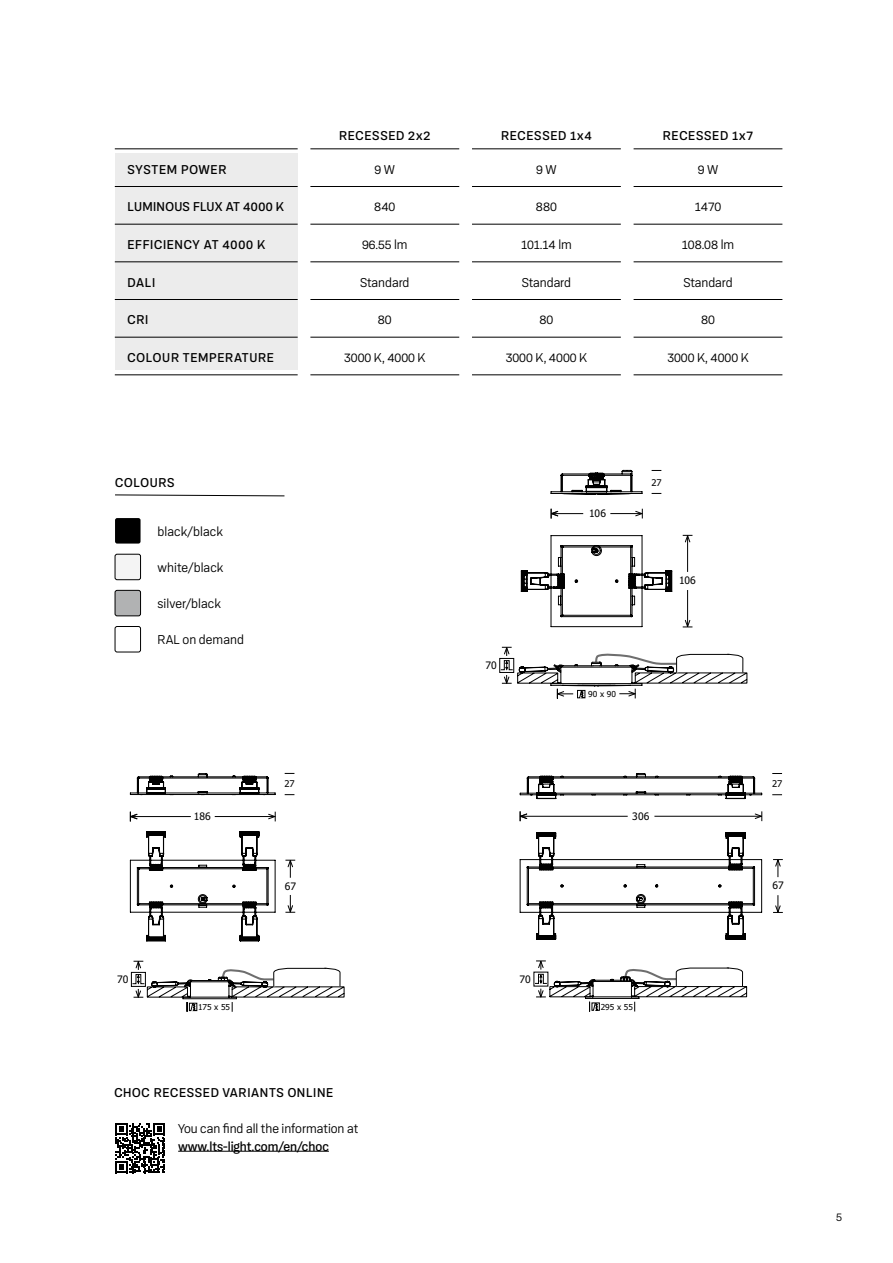
<style>
.page{position:relative;width:893px;height:1263px;background:#fff}
.page>*{position:absolute;margin:0;border:0;box-sizing:border-box;transform-origin:0 0}
.t1{font:13.5px "Konkret Grotesk Pro";color:#000}
.t2{font:500 13.5px "Konkret Grotesk Pro";letter-spacing:.05em;color:#000}
.t3{font:500 13.5px "Konkret Grotesk Pro";color:#000}
.t4{font:500 13.5px "Konkret Grotesk Pro";letter-spacing:.02em;color:#000}
.t5{font:12px "Konkret Grotesk Pro";color:#000}
.t6{font:10.35px "Tahoma";color:#000}
.t7{font:9.3px "Tahoma";color:#000}
.t8{font:8.25px "Tahoma";color:#000}
</style>
<div class="page">
<div style="left:115px;top:153px;width:183px;height:217px;background:#ececec"></div>
<hr style="left:115px;top:148px;width:183px;height:1px;background:#000">
<hr style="left:310px;top:148px;width:149px;height:1px;background:#000">
<hr style="left:472px;top:148px;width:149px;height:1px;background:#000">
<hr style="left:634px;top:148px;width:148px;height:1px;background:#000">
<hr style="left:115px;top:186px;width:183px;height:1px;background:#000">
<hr style="left:310px;top:186px;width:149px;height:1px;background:#000">
<hr style="left:472px;top:186px;width:149px;height:1px;background:#000">
<hr style="left:634px;top:186px;width:148px;height:1px;background:#000">
<hr style="left:115px;top:224px;width:183px;height:1px;background:#000">
<hr style="left:310px;top:224px;width:149px;height:1px;background:#000">
<hr style="left:472px;top:224px;width:149px;height:1px;background:#000">
<hr style="left:634px;top:224px;width:148px;height:1px;background:#000">
<hr style="left:115px;top:261px;width:183px;height:1px;background:#000">
<hr style="left:310px;top:261px;width:149px;height:1px;background:#000">
<hr style="left:472px;top:261px;width:149px;height:1px;background:#000">
<hr style="left:634px;top:261px;width:148px;height:1px;background:#000">
<hr style="left:115px;top:299px;width:183px;height:1px;background:#000">
<hr style="left:310px;top:299px;width:149px;height:1px;background:#000">
<hr style="left:472px;top:299px;width:149px;height:1px;background:#000">
<hr style="left:634px;top:299px;width:148px;height:1px;background:#000">
<hr style="left:115px;top:337px;width:183px;height:1px;background:#000">
<hr style="left:310px;top:337px;width:149px;height:1px;background:#000">
<hr style="left:472px;top:337px;width:149px;height:1px;background:#000">
<hr style="left:634px;top:337px;width:148px;height:1px;background:#000">
<hr style="left:115px;top:374px;width:183px;height:1px;background:#000">
<hr style="left:310px;top:374px;width:149px;height:1px;background:#000">
<hr style="left:472px;top:374px;width:149px;height:1px;background:#000">
<hr style="left:634px;top:374px;width:148px;height:1px;background:#000">
<svg style="left:683px;top:534px;width:9px;height:9px"></svg>
<hr style="left:687px;top:536px;width:1px;height:35px;background:#000">
<svg style="left:683px;top:620px;width:9px;height:8px"></svg>
<hr style="left:687px;top:590px;width:1px;height:36px;background:#000">
<svg style="left:499px;top:646px;width:248px;height:52px"></svg>
<svg style="left:521px;top:470px;width:151px;height:157px"></svg>
<svg style="left:129px;top:773px;width:216px;height:238px"></svg>
<svg style="left:773px;top:859px;width:9px;height:18px"></svg>
<svg style="left:773px;top:896px;width:9px;height:17px"></svg>
<svg style="left:589px;top:1001px;width:47px;height:10px"></svg>
<svg style="left:519px;top:773px;width:243px;height:226px"></svg>
<div style="left:115px;top:518px;width:26px;height:26px;background:#000;border-radius:2px"></div>
<div style="left:115px;top:554px;width:26px;height:26px;background:#f4f4f4;border-radius:2px"></div>
<div style="left:115px;top:554px;width:26px;height:26px;border:1px solid #000;border-radius:2px"></div>
<div style="left:115px;top:590px;width:26px;height:26px;background:#b1b2b3;border-radius:2px"></div>
<div style="left:115px;top:590px;width:26px;height:26px;border:1px solid #000;border-radius:2px"></div>
<div style="left:115px;top:626px;width:26px;height:26px;border:1px solid #000;border-radius:2px"></div>
<svg style="left:115px;top:494px;width:170px;height:3px"></svg>
<hr style="left:178px;top:1151px;width:151px;height:1px;background:#000">
<svg style="left:115px;top:1123px;width:50px;height:50px"></svg>
<p class="t2" style="left:339px;top:125px;width:93px">RECESSED 2x2</p>
<p class="t2" style="left:501px;top:125px;width:92px">RECESSED 1x4</p>
<p class="t2" style="left:663px;top:125px;width:92px">RECESSED 1x7</p>
<p class="t2" style="left:128px;top:159px;width:100px">SYSTEM POWER</p>
<p class="t1" style="left:375px;top:159px;width:22px">9 W</p>
<p class="t1" style="left:536px;top:159px;width:22px">9 W</p>
<p class="t1" style="left:698px;top:159px;width:22px">9 W</p>
<p class="t4" style="left:128px;top:197px;width:158px">LUMINOUS FLUX AT 4000 K</p>
<p class="t1" style="left:374px;top:197px;width:23px">840</p>
<p class="t1" style="left:536px;top:197px;width:22px">880</p>
<p class="t1" style="left:695px;top:197px;width:28px">1470</p>
<p class="t2" style="left:128px;top:234px;width:139px">EFFICIENCY AT 4000 K</p>
<p class="t1" style="left:362px;top:235px;width:47px">96.55 lm</p>
<p class="t1" style="left:521px;top:235px;width:52px">101.14 lm</p>
<p class="t1" style="left:682px;top:235px;width:54px">108.08 lm</p>
<p class="t2" style="left:128px;top:272px;width:29px">DALI</p>
<p class="t1" style="left:360px;top:272px;width:51px">Standard</p>
<p class="t1" style="left:522px;top:272px;width:51px">Standard</p>
<p class="t1" style="left:683px;top:272px;width:51px">Standard</p>
<p class="t2" style="left:128px;top:310px;width:22px">CRI</p>
<p class="t1" style="left:378px;top:310px;width:15px">80</p>
<p class="t1" style="left:539px;top:310px;width:15px">80</p>
<p class="t1" style="left:701px;top:310px;width:15px">80</p>
<p class="t2" style="left:128px;top:347px;width:148px">COLOUR TEMPERATURE</p>
<p class="t1" style="left:344px;top:348px;width:83px">3000 K, 4000 K</p>
<p class="t1" style="left:506px;top:348px;width:83px">3000 K, 4000 K</p>
<p class="t1" style="left:667px;top:348px;width:83px">3000 K, 4000 K</p>
<p class="t2" style="left:115px;top:472px;width:61px">COLOURS</p>
<p class="t1" style="left:158px;top:522px;width:67px">black/black</p>
<p class="t1" style="left:158px;top:558px;width:67px">white/black</p>
<p class="t1" style="left:158px;top:594px;width:65px">silver/black</p>
<p class="t1" style="left:158px;top:630px;width:88px">RAL on demand</p>
<p class="t6" style="left:589px;top:507px;width:18px">106</p>
<p class="t7" style="left:651px;top:476px;width:12px">27</p>
<p class="t6" style="left:679px;top:573px;width:18px">106</p>
<p class="t6" style="left:485px;top:658px;width:13px">70</p>
<p class="t8" style="left:588px;top:689px;width:30px">90 x 90</p>
<p class="t7" style="left:284px;top:778px;width:12px">27</p>
<p class="t7" style="left:772px;top:778px;width:12px">27</p>
<p class="t6" style="left:194px;top:810px;width:18px">186</p>
<p class="t6" style="left:632px;top:809px;width:19px">306</p>
<p class="t6" style="left:285px;top:879px;width:13px">67</p>
<p class="t6" style="left:772px;top:878px;width:13px">67</p>
<p class="t6" style="left:117px;top:972px;width:13px">70</p>
<p class="t6" style="left:520px;top:972px;width:13px">70</p>
<p class="t8" style="left:198px;top:1001px;width:33px">175 x 55</p>
<p class="t8" style="left:601px;top:1001px;width:34px">295 x 55</p>
<p class="t2" style="left:114px;top:1082px;width:220px">CHOC RECESSED VARIANTS ONLINE</p>
<p class="t1" style="left:178px;top:1118px;width:181px">You can find all the information at</p>
<p class="t3" style="left:178px;top:1136px;width:152px">www.lts-light.com/en/choc</p>
<p class="t5" style="left:836px;top:1208px;width:7px">5</p>
</div>
